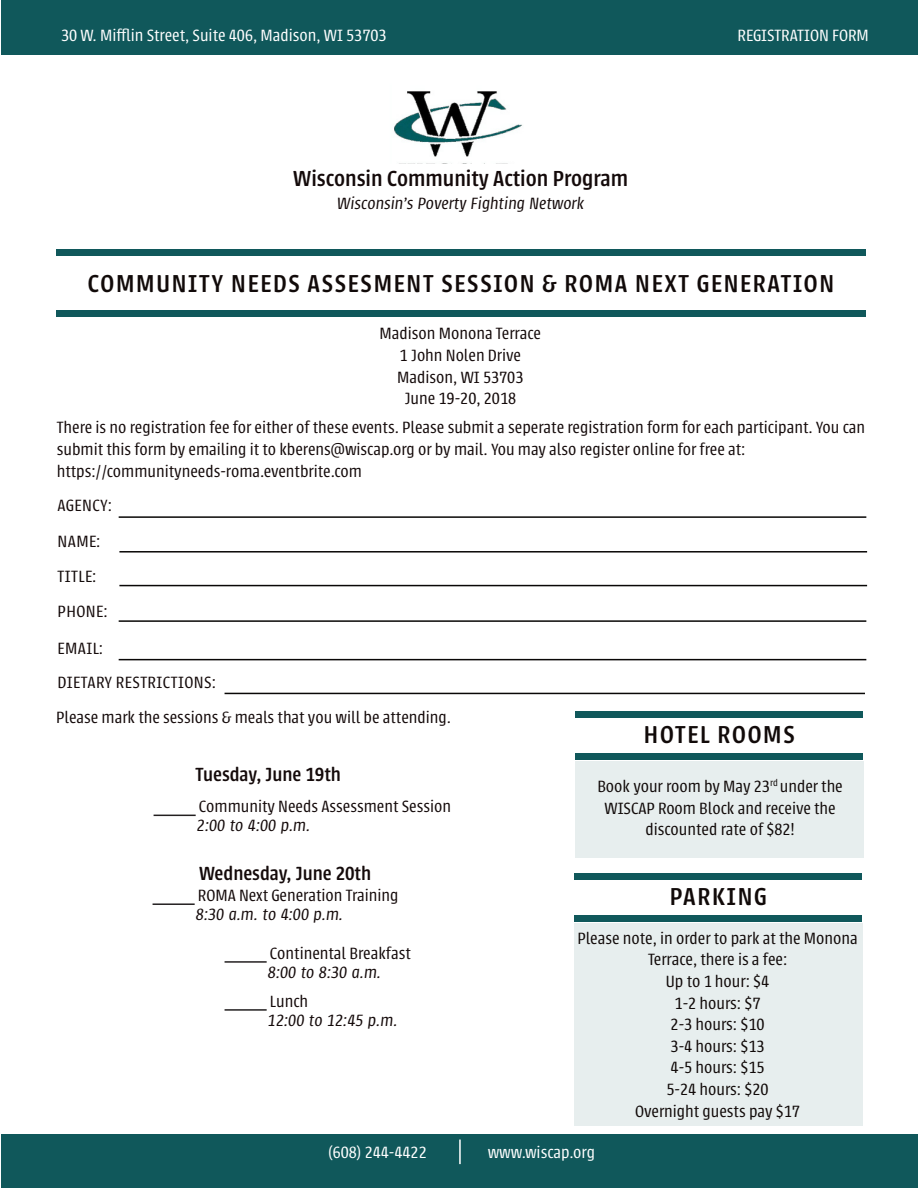
<style>
.page{position:relative;width:918px;height:1188px;background:#fff}
.page>*{position:absolute;margin:0;border:0;box-sizing:border-box;transform-origin:0 0}
.t1{font:500 27px "Urbana";letter-spacing:.065em;color:#110a09}
.t2{font:500 24px "Urbana";color:#140a0a}
.t3{font:500 21px "Urbana";color:#140a0a}
.t4{font:300 18px/21.6px "Urbana";color:#140a0a}
.t5{font:300 18px/21.6px "Urbana";color:#110a09;text-align:center}
.t6{font:italic 300 18px "Urbana";color:#140a0a}
.t7{font:300 18px "Urbana";color:#fff}
.t8{font:300 18px "Urbana";letter-spacing:.025em;color:#140a0a}
</style>
<div class="page">
<div style="left:2px;top:1px;width:916px;height:54px;background:#10585b"></div>
<img style="left:394px;top:91px;width:128px;height:66px">
<div style="left:56px;top:249px;width:810px;height:7px;background:#10585b"></div>
<div style="left:56px;top:310px;width:810px;height:6px;background:#10585b"></div>
<hr style="left:119px;top:516px;width:747px;height:2px;background:#090706">
<hr style="left:119px;top:551px;width:748px;height:2px;background:#090706">
<hr style="left:119px;top:585px;width:748px;height:1px;background:#090706">
<hr style="left:119px;top:620px;width:747px;height:2px;background:#090706">
<hr style="left:119px;top:659px;width:747px;height:1px;background:#090706">
<hr style="left:225px;top:693px;width:640px;height:1px;background:#090706">
<hr style="left:154px;top:815px;width:42px;height:1px;background:#231f20">
<div style="left:2px;top:1135px;width:916px;height:53px;background:#10585b"></div>
<hr style="left:459px;top:1140px;width:2px;height:24px;background:#fff">
<div style="left:575px;top:711px;width:288px;height:7px;background:#10585b"></div>
<hr style="left:153px;top:903px;width:42px;height:2px;background:#231f20">
<div style="left:575px;top:761px;width:289px;height:97px;background:#e7eeee"></div>
<div style="left:575px;top:753px;width:288px;height:7px;background:#10585b"></div>
<div style="left:574px;top:873px;width:288px;height:7px;background:#10585b"></div>
<div style="left:574px;top:923px;width:289px;height:203px;background:#e7eeee"></div>
<div style="left:574px;top:916px;width:288px;height:6px;background:#10585b"></div>
<hr style="left:225px;top:961px;width:42px;height:2px;background:#231f20">
<hr style="left:225px;top:1009px;width:42px;height:2px;background:#231f20">
<p class="t7" style="left:61px;top:26px;width:327px">30 W. Mifflin Street, Suite 406, Madison, WI 53703</p>
<p class="t7" style="left:738px;top:26px;width:133px">REGISTRATION FORM</p>
<p class="t2" style="left:293px;top:165px;width:336px">Wisconsin Community Action Program</p>
<p class="t6" style="left:337px;top:194px;width:248px">Wisconsin’s Poverty Fighting Network</p>
<p class="t1" style="left:88px;top:269px;width:748px">COMMUNITY NEEDS ASSESMENT SESSION &amp; ROMA NEXT GENERATION</p>
<p class="t4" style="left:380px;top:323px;width:163px">Madison Monona Terrace</p>
<p class="t4" style="left:400px;top:345px;width:123px">1 John Nolen Drive</p>
<p class="t4" style="left:397px;top:366px;width:128px;text-align:center">Madison, WI 53703<br>June 19-20, 2018</p>
<p class="t4" style="left:57px;top:417px;width:810px">There is no registration fee for either of these events. Please submit a seperate registration form for each participant. You can submit this form by emailing it to kberens@wiscap.org or by mail. You may also register online for free at: https://communityneeds-roma.eventbrite.com</p>
<p class="t4" style="left:58px;top:495px;width:56px">AGENCY:</p>
<p class="t4" style="left:58px;top:530px;width:44px">NAME:</p>
<p class="t5" style="left:58px;top:566px;width:40px">TITLE:</p>
<p class="t4" style="left:58px;top:601px;width:51px">PHONE:</p>
<p class="t4" style="left:58px;top:638px;width:47px">EMAIL:</p>
<p class="t8" style="left:58px;top:673px;width:160px">DIETARY RESTRICTIONS:</p>
<p class="t4" style="left:56px;top:707px;width:396px">Please mark the sessions &amp; meals that you will be attending.</p>
<p class="t3" style="left:195px;top:763px;width:147px">Tuesday, June 19th</p>
<p class="t6" style="left:197px;top:816px;width:115px">2:00 to 4:00 p.m.</p>
<p class="t4" style="left:199px;top:796px;width:254px">Community Needs Assessment Session</p>
<p class="t3" style="left:199px;top:862px;width:174px">Wednesday, June 20th</p>
<p class="t6" style="left:196px;top:905px;width:149px">8:30 a.m. to 4:00 p.m.</p>
<p class="t4" style="left:198px;top:885px;width:202px">ROMA Next Generation Training</p>
<p class="t4" style="left:270px;top:943px;width:142px">Continental Breakfast</p>
<p class="t6" style="left:268px;top:963px;width:115px">8:00 to 8:30 a.m.</p>
<p class="t4" style="left:270px;top:991px;width:40px">Lunch</p>
<p class="t6" style="left:268px;top:1011px;width:131px">12:00 to 12:45 p.m.</p>
<p class="t1" style="left:644px;top:720px;width:152px">HOTEL ROOMS</p>
<p class="t5" style="left:597px;top:776px;width:247px">Book your room by May 23<sup>rd</sup> under the<br>WISCAP Room Block and receive the discounted rate of $82!</p>
<p class="t1" style="left:670px;top:882px;width:98px">PARKING</p>
<p class="t5" style="left:577px;top:927px;width:282px">Please note, in order to park at the Monona<br>Terrace, there is a fee:<br>Up to 1 hour: $4<br>1-2 hours: $7<br>2-3 hours: $10<br>3-4 hours: $13<br>4-5 hours: $15<br>5-24 hours: $20<br>Overnight guests pay $17</p>
<p class="t7" style="left:328px;top:1143px;width:100px">(608) 244-4422</p>
<p class="t7" style="left:488px;top:1143px;width:109px">www.wiscap.org</p>
</div>
